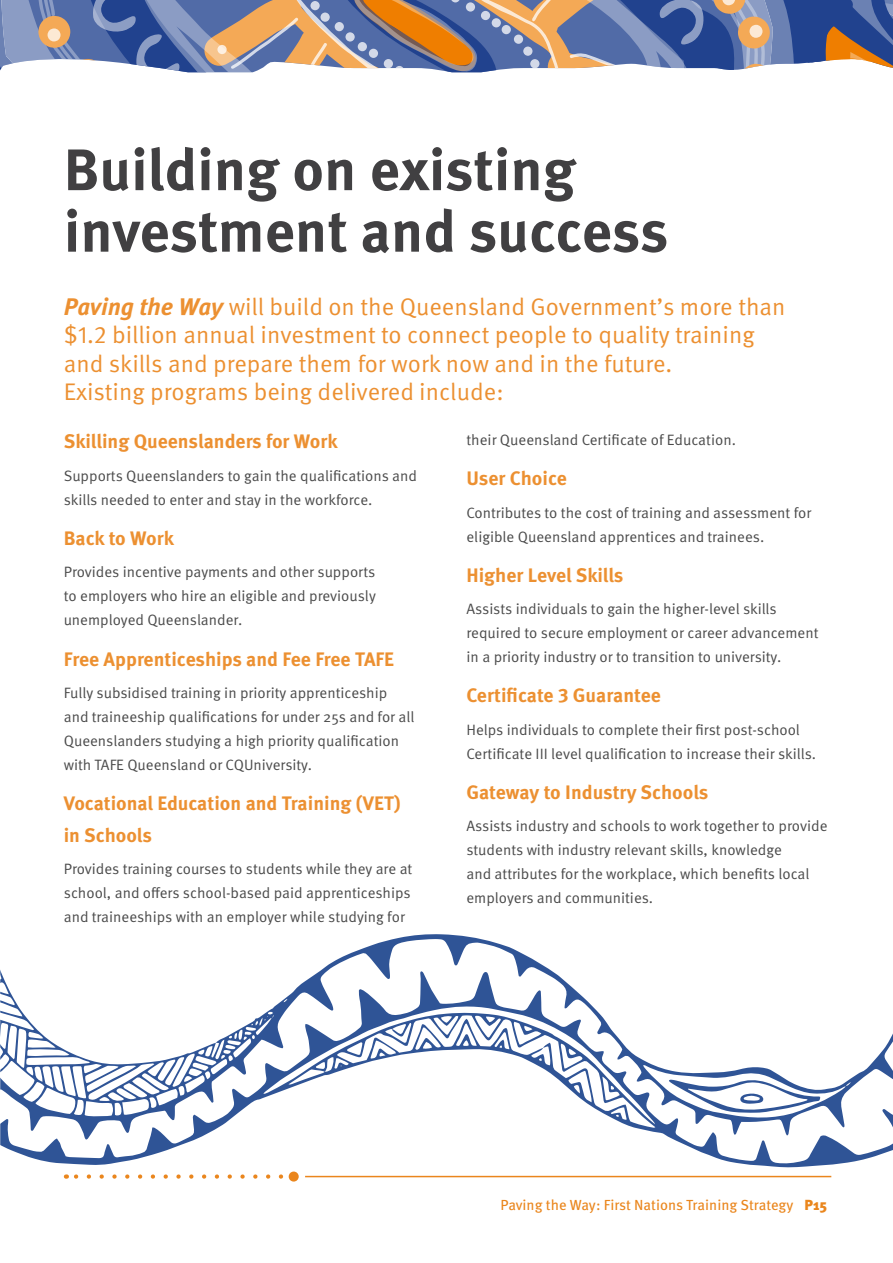
<style>
.page{position:relative;width:893px;height:1263px;background:#fff}
.page>*{position:absolute;margin:0;border:0;box-sizing:border-box;transform-origin:0 0}
.heading_large_rough{font:700 58.5px/61.5px "Meta Pro";letter-spacing:-.005em;color:#414042}
.Subhead{font:24px/28.5px "Meta Pro Norm";color:#ec9031}
.Paragraph_Style_3{font:700 19.5px/31.5px "Meta Pro";color:#ec9031}
.Rough_Subhead{font:700 19.5px "Meta Pro";color:#ec9031}
.Body{font:15px/24px "Meta Pro Norm";color:#4a4a4a}
.t1{font:14.7px "Meta Pro";color:#ea861d}
.s1{font-family:"Meta Pro";font-weight:700;font-style:italic}
.s2{font-weight:900}
</style>
<div class="page">
<hr style="left:305px;top:1176px;width:526px;height:1px;background:#ea861d">
<svg style="left:66px;top:1174px;width:215px;height:5px"></svg>
<div style="left:289px;top:1171px;width:10px;height:10px;background:#ea861d;border-radius:50%"></div>
<svg style="left:0;top:0;width:37px;height:71px;background:#92a2c7"></svg>
<svg style="left:37px;top:0;width:856px;height:73px;background:#878699"></svg>
<svg style="left:0;top:1139px;width:893px;height:28px"></svg>
<svg style="left:0;top:934px;width:893px;height:205px"></svg>
<svg style="left:669px;top:1079px;width:151px;height:34px"></svg>
<p class="heading_large_rough" style="left:64px;top:135px;width:606px">Building on existing investment and success</p>
<p class="Subhead" style="left:64px;top:291px;width:723px"><span class="s1">Paving the Way</span> will build on the Queensland Government’s more than $1.2 billion annual investment to connect people to quality training and skills and prepare them for work now and in the future.<br>Existing programs being delivered include:</p>
<p class="Rough_Subhead" style="left:64px;top:426px;width:275px">Skilling Queenslanders for Work</p>
<p class="Body" style="left:64px;top:463px;width:355px">Supports Queenslanders to gain the qualifications and skills needed to enter and stay in the workforce.</p>
<p class="Paragraph_Style_3" style="left:64px;top:521px;width:112px">Back to Work</p>
<p class="Body" style="left:64px;top:559px;width:314px;text-align:justify">Provides incentive payments and other supports to employers who hire an eligible and previously unemployed Queenslander.</p>
<p class="Paragraph_Style_3" style="left:64px;top:642px;width:332px">Free Apprenticeships and Fee Free TAFE</p>
<p class="Body" style="left:64px;top:680px;width:352px">Fully subsidised training in priority apprenticeship and traineeship qualifications for under 25s and for all Queenslanders studying a high priority qualification with TAFE Queensland or CQUniversity.</p>
<p class="Paragraph_Style_3" style="left:64px;top:786px;width:338px">Vocational Education and Training (VET) in Schools</p>
<p class="Body" style="left:64px;top:856px;width:350px;text-align:justify">Provides training courses to students while they are at school, and offers school-based paid apprenticeships and traineeships with an employer while studying for</p>
<p class="Body" style="left:466px;top:427px;width:271px">their Queensland Certificate of Education.</p>
<p class="Paragraph_Style_3" style="left:466px;top:461px;width:102px">User Choice</p>
<p class="Body" style="left:466px;top:499px;width:346px">Contributes to the cost of training and assessment for eligible Queensland apprentices and trainees.</p>
<p class="Paragraph_Style_3" style="left:466px;top:558px;width:159px">Higher Level Skills</p>
<p class="Body" style="left:466px;top:596px;width:353px">Assists individuals to gain the higher-level skills required to secure employment or career advancement in a priority industry or to transition to university.</p>
<p class="Paragraph_Style_3" style="left:466px;top:678px;width:196px">Certificate 3 Guarantee</p>
<p class="Body" style="left:466px;top:716px;width:351px">Helps individuals to complete their first post-school<br>Certificate III level qualification to increase their skills.</p>
<p class="Paragraph_Style_3" style="left:466px;top:775px;width:244px">Gateway to Industry Schools</p>
<p class="Body" style="left:466px;top:813px;width:363px">Assists industry and schools to work together to provide students with industry relevant skills, knowledge<br>and attributes for the workplace, which benefits local employers and communities.</p>
<p class="t1" style="left:500px;top:1194px;width:328px">Paving the Way: First Nations Training Strategy <span class="s2">P15</span></p>
</div>
